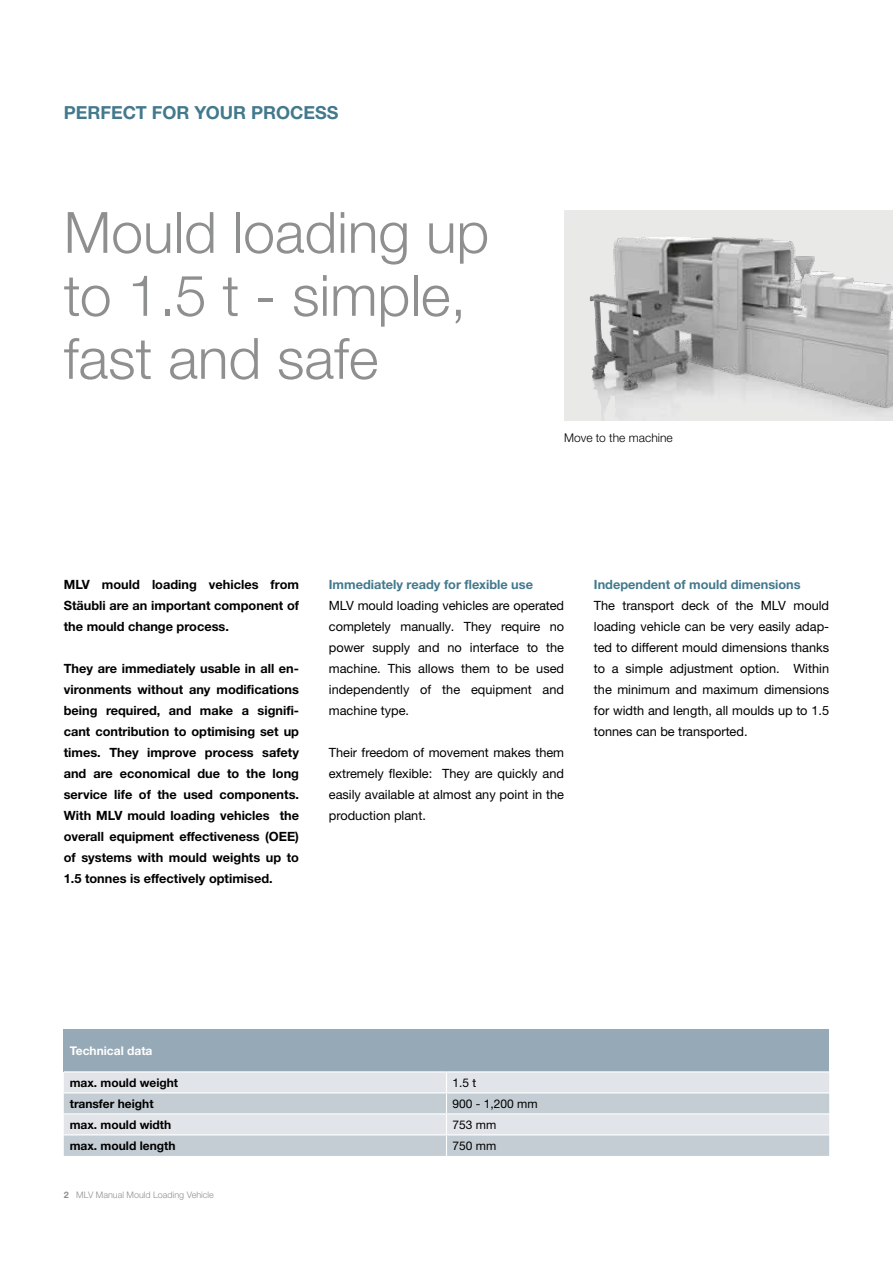
<style>
.page{position:relative;width:893px;height:1263px;background:#fff}
.page>*{position:absolute;margin:0;border:0;box-sizing:border-box;transform-origin:0 0}
.t1{font:300 57px/63px "Helvetica Neue LTW1 G";color:#8e9090}
.t2{font:700 18px "Helvetica Neue LTW1 G";color:#43798d}
.t3{font:12.75px/21px "Helvetica Neue LTW1 G";color:#000;text-align:justify}
.t4{font:700 12.75px/21px "Helvetica Neue LTW1 G";color:#000;text-align:justify}
.t5{font:700 12.75px "Helvetica Neue LTW1 G";color:#43798d}
.t6{font:700 12px "Helvetica Neue LTW1 G";color:#000}
.t7{font:12px "Helvetica Neue LTW1 G";color:#000}
.t8{font:300 12px "Helvetica Neue LTW1 G";color:#000}
.t9{font:700 12px "Helvetica Neue LTW1 G";color:#fff}
.t10{font:300 9px "Helvetica Neue LTW1 G";color:#8e9090}
.s1{font-weight:700}
</style>
<div class="page">
<img style="left:564px;top:211px;width:329px;height:210px">
<div style="left:64px;top:1030px;width:765px;height:42px;background:#96a9b6"></div>
<div style="left:64px;top:1072px;width:765px;height:20px;background:#e1e5e9"></div>
<svg style="left:64px;top:1093px;width:765px;height:63px;background:#ced5db"></svg>
<hr style="left:64px;top:1071px;width:382px;height:1px;background:#fff">
<hr style="left:446px;top:1071px;width:383px;height:1px;background:#fff">
<hr style="left:64px;top:1113px;width:382px;height:1px;background:#fff">
<hr style="left:446px;top:1113px;width:383px;height:1px;background:#fff">
<hr style="left:64px;top:1134px;width:382px;height:1px;background:#fff">
<hr style="left:446px;top:1134px;width:383px;height:1px;background:#fff">
<svg style="left:446px;top:1072px;width:1px;height:84px"></svg>
<h2 class="t2" style="left:64px;top:101px;width:276px">PERFECT FOR YOUR PROCESS</h2>
<h1 class="t1" style="left:64px;top:201px;width:427px">Mould loading up to 1.5 t - simple, fast and safe</h1>
<p class="t8" style="left:564px;top:430px;width:110px">Move to the machine</p>
<p class="t4" style="left:64px;top:574px;width:237px">MLV mould loading vehicles from Stäubli are an important component of the mould change process.</p>
<p class="t4" style="left:64px;top:658px;width:237px">They are immediately usable in all en&shy;vironments without any modifications being required, and make a signifi&shy;cant contribution to optimising set up times. They improve process safety and are economical due to the long service life of the used components.<br>With MLV mould loading vehicles the overall equipment effectiveness (OEE) of systems with mould weights up to 1.5 tonnes is effectively optimised.</p>
<p class="t5" style="left:329px;top:576px;width:206px">Immediately ready for flexible use</p>
<p class="t3" style="left:329px;top:595px;width:237px">MLV mould loading vehicles are operated completely manually. They require no power supply and no interface to the machine. This allows them to be used independently of the equipment and machine type.</p>
<p class="t3" style="left:329px;top:742px;width:237px">Their freedom of movement makes them extremely flexible: They are quickly and easily available at almost any point in the production plant.</p>
<p class="t5" style="left:594px;top:576px;width:208px">Independent of mould dimensions</p>
<p class="t3" style="left:594px;top:595px;width:237px">The transport deck of the MLV mould loading vehicle can be very easily adap&shy;ted to different mould dimensions thanks to a simple adjustment option. Within the minimum and maximum dimensions for width and length, all moulds up to 1.5 tonnes can be transported.</p>
<p class="t9" style="left:70px;top:1043px;width:84px">Technical data</p>
<p class="t6" style="left:70px;top:1075px;width:110px">max. mould weight</p>
<p class="t7" style="left:452px;top:1075px;width:25px">1.5 t</p>
<p class="t6" style="left:70px;top:1096px;width:85px">transfer height</p>
<p class="t7" style="left:452px;top:1096px;width:87px">900 - 1,200 mm</p>
<p class="t6" style="left:70px;top:1117px;width:103px">max. mould width</p>
<p class="t7" style="left:452px;top:1117px;width:45px">753 mm</p>
<p class="t6" style="left:70px;top:1138px;width:107px">max. mould length</p>
<p class="t7" style="left:452px;top:1138px;width:45px">750 mm</p>
<p class="t10" style="left:64px;top:1189px;width:152px"><span class="s1">2</span> MLV Manual Mould Loading Vehicle</p>
</div>
